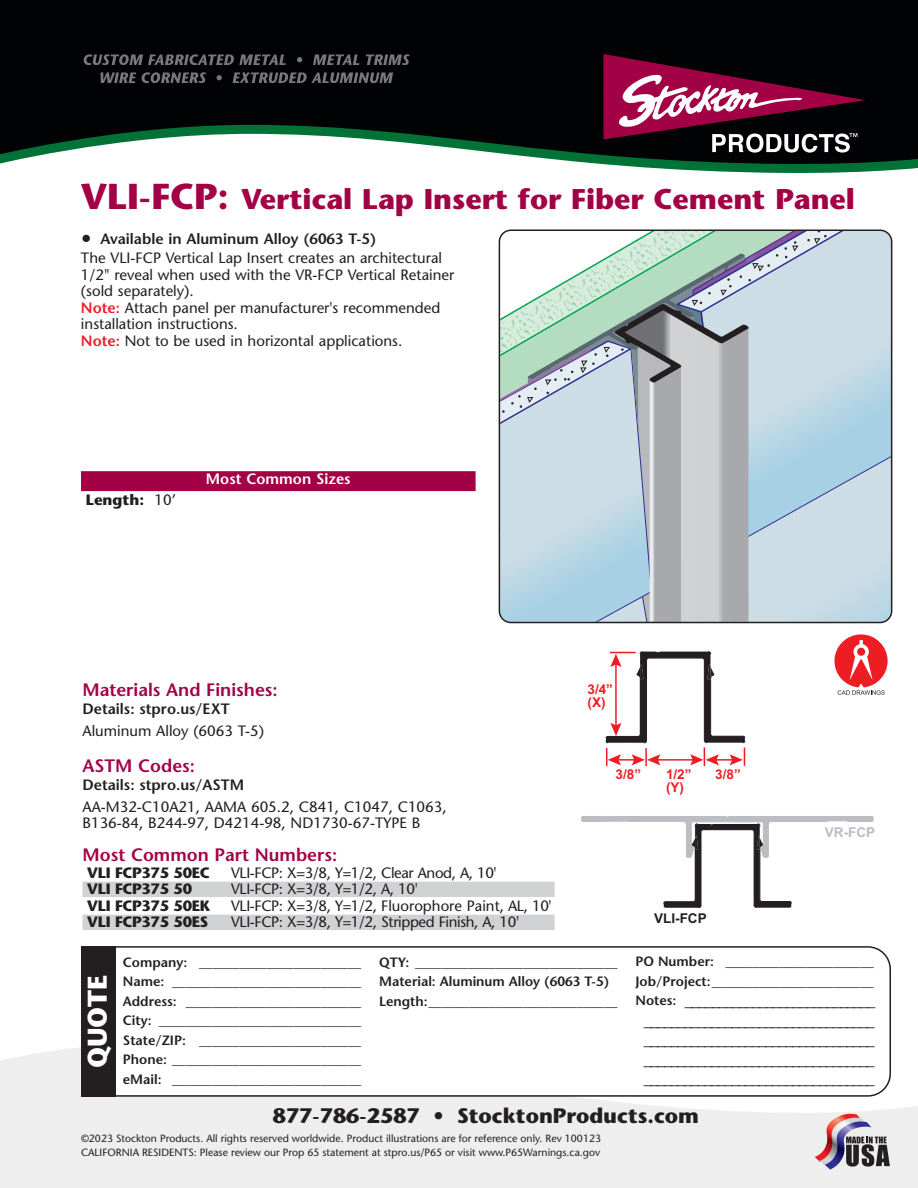
<style>
.page{position:relative;width:918px;height:1188px;background:#fff}
.page>*{position:absolute;margin:0;border:0;box-sizing:border-box;transform-origin:0 0}
.t1{font:700 28.5px "Stone Sans";color:#a30146}
.t2{font:700 27px "Stone Sans";color:#fff}
.t3{font:700 21px "Stone Sans";color:#231f20}
.t4{font:600 18px "Stone Sans";color:#a30146}
.t5{font:15px/16.5px "Stone Sans";color:#231f20}
.t6{font:15px "Stone Sans";letter-spacing:-.025em;color:#231f20}
.t7{font:700 15px "Stone Sans";letter-spacing:-.025em;color:#231f20}
.t8{font:600 15px "Stone Sans";color:#231f20}
.t9{font:600 15px "Stone Sans";color:#fff}
.t10{font:600 13.5px/19.5px "Stone Sans";color:#231f20}
.t11{font:13.5px/19.5px "Courier";color:#231f20;text-align:center}
.t12{font:700 13.5px/13.5px "Arial";color:#ee1d23}
.t13{font:700 13.5px "Arial";color:#231f20}
.t14{font:700 13.5px "Arial";color:#bcbdc0}
.t15{font:10.5px/13.5px "Stone Sans";color:#231f20}
.s1{font-size:36px}
.s2{font-family:"Lucida Grande";font-size:18px}
.s3{font-weight:600}
.s4{font-weight:600;color:#ee1d23}
.s5{font-weight:400}
.s6{font-family:"Stone Sans";font-weight:600}
</style>
<div class="page">
<div style="left:0;top:1047px;width:918px;height:141px;background:#eeeeef"></div>
<div style="left:0;top:0;width:918px;height:120px;background:#010203"></div>
<svg style="left:0;top:120px;width:918px;height:53px"></svg>
<svg style="left:499px;top:230px;width:393px;height:393px;background:#bcced4"></svg>
<svg style="left:606px;top:652px;width:139px;height:114px"></svg>
<div style="left:82px;top:882px;width:473px;height:13px;background:#d1d2d4"></div>
<hr style="left:82px;top:894px;width:473px;height:3px;background:#d1d2d4">
<div style="left:82px;top:915px;width:473px;height:13px;background:#d1d2d4"></div>
<hr style="left:82px;top:927px;width:473px;height:3px;background:#d1d2d4">
<div style="left:81px;top:471px;width:395px;height:14px;background:#a30146"></div>
<div style="left:81px;top:484px;width:395px;height:7px;background:#a30146"></div>
<svg style="left:815px;top:1114px;width:75px;height:56px;background:#ac9ca5"></svg>
<svg style="left:115px;top:946px;width:776px;height:151px"></svg>
<div style="left:81px;top:946px;width:34px;height:151px;background:#231f20"></div>
<svg style="left:603px;top:54px;width:263px;height:99px;background:#5b253d"></svg>
<svg style="left:84px;top:54px;width:202px;height:11px;background:#393b3c"></svg>
<svg style="left:101px;top:72px;width:220px;height:11px;background:#363739"></svg>
<svg style="left:581px;top:816px;width:292px;height:92px"></svg>
<svg style="left:834px;top:634px;width:54px;height:61px"></svg>
<h1 class="t1" style="left:81px;top:188px;width:776px"><span class="s1">VLI-FCP:</span> Vertical Lap Insert for Fiber Cement Panel</h1>
<p class="t5" style="left:81px;top:230px;width:363px;line-height:19.8px"><span class="s2">●</span> <span class="s3">Available in Aluminum Alloy (6063 T-5)<br></span>The VLI-FCP Vertical Lap Insert creates an architectural</p>
<p class="t5" style="left:81px;top:268px;width:375px">1/2" reveal when used with the VR-FCP Vertical Retainer (sold separately).<br><span class="s4">Note:</span> Attach panel per manufacturer's recommended installation instructions.<br><span class="s4">Note:</span> Not to be used in horizontal applications.</p>
<p class="t7" style="left:86px;top:494px;width:92px">Length: <span class="s5">10’</span></p>
<p class="t9" style="left:206px;top:473px;width:146px">Most Common Sizes</p>
<p class="t4" style="left:82px;top:683px;width:197px">Materials And Finishes:</p>
<p class="t8" style="left:82px;top:703px;width:149px">Details: stpro.us/EXT</p>
<p class="t5" style="left:82px;top:724px;width:183px">Aluminum Alloy (6063 T-5)</p>
<p class="t4" style="left:82px;top:758px;width:114px">ASTM Codes:</p>
<p class="t8" style="left:82px;top:779px;width:163px">Details: stpro.us/ASTM</p>
<p class="t5" style="left:82px;top:800px;width:366px">AA-M32-C10A21, AAMA 605.2, C841, C1047, C1063,<br>B136-84, B244-97, D4214-98, ND1730-67-TYPE B</p>
<p class="t4" style="left:82px;top:848px;width:256px">Most Common Part Numbers:</p>
<p class="t7" style="left:87px;top:867px;width:124px">VLI FCP375 50EC</p>
<p class="t6" style="left:231px;top:867px;width:267px">VLI-FCP: X=3/8, Y=1/2, Clear Anod, A, 10'</p>
<p class="t7" style="left:87px;top:883px;width:106px">VLI FCP375 50</p>
<p class="t5" style="left:231px;top:882px;width:188px">VLI-FCP: X=3/8, Y=1/2, A, 10'</p>
<p class="t7" style="left:87px;top:900px;width:124px">VLI FCP375 50EK</p>
<p class="t5" style="left:231px;top:899px;width:322px">VLI-FCP: X=3/8, Y=1/2, Fluorophore Paint, AL, 10'</p>
<p class="t7" style="left:87px;top:916px;width:122px">VLI FCP375 50ES</p>
<p class="t6" style="left:231px;top:916px;width:290px">VLI-FCP: X=3/8, Y=1/2, Stripped Finish, A, 10'</p>
<p class="t12" style="left:588px;top:684px;width:27px">3/4” (X)</p>
<p class="t12" style="left:616px;top:769px;width:27px">3/8”</p>
<p class="t12" style="left:666px;top:769px;width:27px">1/2”</p>
<p class="t12" style="left:715px;top:769px;width:27px">3/8”</p>
<p class="t12" style="left:666px;top:782px;width:19px">(Y)</p>
<p class="t13" style="left:654px;top:914px;width:54px">VLI-FCP</p>
<p class="t14" style="left:825px;top:827px;width:52px">VR-FCP</p>
<h2 class="t2" style="left:87px;top:1068px;width:95px;rotate:-90deg">QUOTE</h2>
<p class="t10" style="left:123px;top:954px;width:240px;text-align:justify">Company: ________________________ Name: ____________________________ Address: __________________________ City: ______________________________ State/ZIP: ________________________ Phone: ____________________________ eMail: ____________________________</p>
<p class="t10" style="left:379px;top:953px;width:240px">QTY: ______________________________<br>Material: Aluminum Alloy (6063 T-5)<br>Length:____________________________</p>
<p class="t10" style="left:636px;top:953px;width:240px">PO Number: ______________________<br>Job/Project:________________________</p>
<p class="t11" style="left:636px;top:992px;width:241px"><span class="s6">Notes:</span> ____________________________ __________________________________ __________________________________ __________________________________ __________________________________</p>
<h3 class="t3" style="left:273px;top:1107px;width:428px">877-786-2587 • StocktonProducts.com</h3>
<p class="t15" style="left:81px;top:1133px;width:522px">©2023 Stockton Products. All rights reserved worldwide. Product illustrations are for reference only. Rev 100123<br>CALIFORNIA RESIDENTS: Please review our Prop 65 statement at stpro.us/P65 or visit www.P65Warnings.ca.gov</p>
</div>
